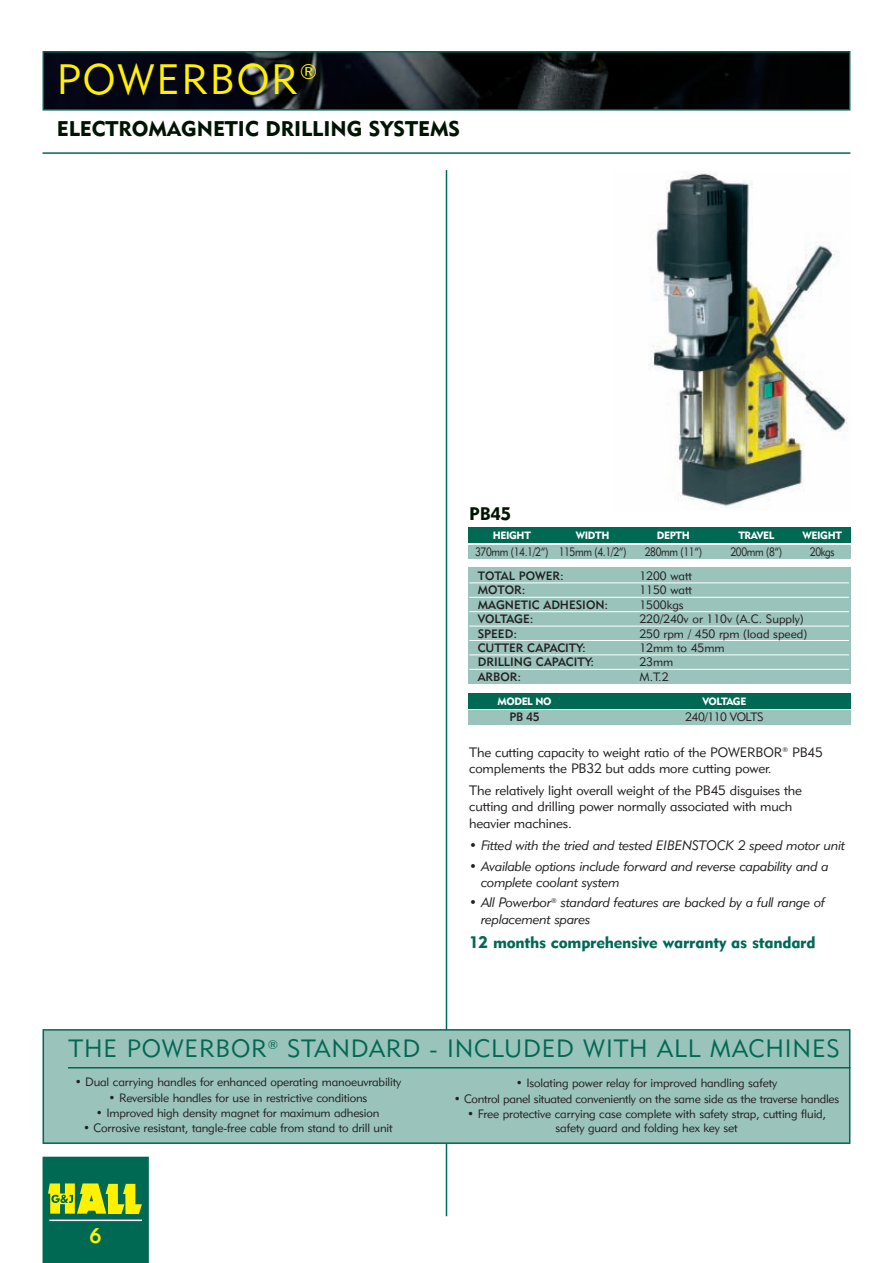
<style>
.page{position:relative;width:893px;height:1263px;background:#fff}
.page>*{position:absolute;margin:0;border:0;box-sizing:border-box;transform-origin:0 0}
.t1{font:42px "Geometric 415 BT Lite A";letter-spacing:.045em;color:#fff101}
.t2{font:24.75px "Geometric 415 BT Lite A";letter-spacing:.035em;color:#006953}
.t3{font:21px "Geometric 415 BT Black A";color:#001504}
.t4{font:21px "Geometric 415 BT Medium A";color:#fff101}
.t5{font:18px "Geometric 415 BT Black A";color:#001504}
.t6{font:16.5px "Geometric 415 BT Black A";letter-spacing:-.01em;color:#006953}
.t7{font:13.5px/16.2px "Geometric 415 BT Lite A";letter-spacing:-.01em;color:#231f20}
.t8{font:13.5px/16.2px "Geometric 415 BT Lite Italic A";letter-spacing:-.01em;color:#231f20}
.t9{font:12px/14.2px "Geometric 415 BT Lite A";letter-spacing:-.01em;color:#231f20;text-align:center}
.t10{font:12px "Geometric 415 BT Medium A";color:#231f20}
.t11{font:12px "Geometric 415 BT Lite A";letter-spacing:-.035em;color:#231f20;scale:.85 1}
.t12{font:12px "Geometric 415 BT Lite A";letter-spacing:-.01em;color:#231f20;scale:.85 1}
.t13{font:12px "Geometric 415 BT Lite A";letter-spacing:-.035em;color:#231f20}
.t14{font:10.5px "Geometric 415 BT Black A";letter-spacing:-.035em;color:#fff}
</style>
<div class="page">
<hr style="left:446px;top:170px;width:1px;height:1046px;background:#006953">
<svg style="left:43px;top:1157px;width:106px;height:106px;background:#2c8044"></svg>
<hr style="left:49px;top:1219px;width:93px;height:2px;background:#fff">
<img style="left:46px;top:54px;width:801px;height:54px">
<div style="left:43px;top:51px;width:807px;height:60px;border:2px solid #006953"></div>
<hr style="left:43px;top:152px;width:807px;height:2px;background:#006953">
<img style="left:649px;top:173px;width:199px;height:335px">
<div style="left:468px;top:568px;width:382px;height:116px;background:#9ac3bb"></div>
<div style="left:468px;top:527px;width:382px;height:16px;background:#006953"></div>
<div style="left:468px;top:545px;width:382px;height:14px;background:#9ac3bb"></div>
<hr style="left:469px;top:582px;width:380px;height:1px;background:#fff">
<hr style="left:469px;top:597px;width:380px;height:1px;background:#fff">
<hr style="left:469px;top:611px;width:380px;height:1px;background:#fff">
<hr style="left:469px;top:626px;width:380px;height:1px;background:#fff">
<hr style="left:469px;top:640px;width:380px;height:1px;background:#fff">
<hr style="left:469px;top:654px;width:380px;height:1px;background:#fff">
<hr style="left:469px;top:669px;width:380px;height:1px;background:#fff">
<div style="left:468px;top:693px;width:382px;height:16px;background:#006953"></div>
<div style="left:468px;top:711px;width:382px;height:14px;background:#9ac3bb"></div>
<div style="left:43px;top:1030px;width:807px;height:113px;background:#9ac3bb"></div>
<div style="left:43px;top:1029px;width:807px;height:115px;border:2px solid #006953"></div>
<hr style="left:68px;top:1067px;width:782px;height:1px;background:#006953">
<h1 class="t1" style="left:57px;top:65px;width:262px">POWERBOR<sup>®</sup></h1>
<h3 class="t3" style="left:57px;top:121px;width:405px">ELECTROMAGNETIC DRILLING SYSTEMS</h3>
<h3 class="t5" style="left:469px;top:508px;width:43px">PB45</h3>
<p class="t14" style="left:493px;top:532px;width:40px">HEIGHT</p>
<p class="t14" style="left:576px;top:532px;width:35px">WIDTH</p>
<p class="t14" style="left:657px;top:532px;width:34px">DEPTH</p>
<p class="t14" style="left:738px;top:532px;width:37px">TRAVEL</p>
<p class="t14" style="left:802px;top:532px;width:41px">WEIGHT</p>
<p class="t11" style="left:475px;top:547px;width:180px">370mm (14.1/2”) 115mm (4.1/2”)</p>
<p class="t12" style="left:645px;top:547px;width:69px">280mm (11”)</p>
<p class="t12" style="left:730px;top:547px;width:62px">200mm (8”)</p>
<p class="t12" style="left:810px;top:547px;width:31px">20kgs</p>
<p class="t10" style="left:478px;top:571px;width:88px">TOTAL POWER:</p>
<p class="t9" style="left:639px;top:570px;width:54px">1200 watt</p>
<p class="t10" style="left:478px;top:586px;width:49px">MOTOR:</p>
<p class="t9" style="left:639px;top:584px;width:54px">1150 watt</p>
<p class="t10" style="left:478px;top:600px;width:132px">MAGNETIC ADHESION:</p>
<p class="t9" style="left:639px;top:599px;width:46px">1500kgs</p>
<p class="t10" style="left:478px;top:615px;width:57px">VOLTAGE:</p>
<p class="t9" style="left:639px;top:613px;width:166px">220/240v or 110v (A.C. Supply)</p>
<p class="t10" style="left:478px;top:629px;width:41px">SPEED:</p>
<p class="t9" style="left:639px;top:627px;width:169px">250 rpm / 450 rpm (load speed)</p>
<p class="t10" style="left:478px;top:643px;width:110px">CUTTER CAPACITY:</p>
<p class="t9" style="left:639px;top:642px;width:87px">12mm to 45mm</p>
<p class="t10" style="left:478px;top:658px;width:118px">DRILLING CAPACITY:</p>
<p class="t9" style="left:639px;top:656px;width:35px">23mm</p>
<p class="t10" style="left:478px;top:672px;width:45px">ARBOR:</p>
<p class="t9" style="left:639px;top:671px;width:31px">M.T.2</p>
<p class="t14" style="left:497px;top:697px;width:56px">MODEL NO</p>
<p class="t14" style="left:702px;top:697px;width:46px">VOLTAGE</p>
<p class="t10" style="left:509px;top:713px;width:32px">PB 45</p>
<p class="t13" style="left:685px;top:713px;width:80px">240/110 VOLTS</p>
<p class="t7" style="left:469px;top:745px;width:355px">The cutting capacity to weight ratio of the POWERBOR<sup>®</sup> PB45 complements the PB32 but adds more cutting power.</p>
<p class="t7" style="left:469px;top:784px;width:334px">The relatively light overall weight of the PB45 disguises the cutting and drilling power normally associated with much heavier machines.</p>
<p class="t8" style="left:469px;top:839px;width:377px">• Fitted with the tried and tested EIBENSTOCK 2 speed motor unit</p>
<p class="t8" style="left:481px;top:859px;width:349px;text-indent:-12px">• Available options include forward and reverse capability and a complete coolant system</p>
<p class="t8" style="left:481px;top:896px;width:346px;text-indent:-12px">• All Powerbor<sup>®</sup> standard features are backed by a full range of replacement spares</p>
<h3 class="t6" style="left:469px;top:937px;width:348px">12 months comprehensive warranty as standard</h3>
<h2 class="t2" style="left:69px;top:1040px;width:773px">THE POWERBOR<sup>®</sup> STANDARD - INCLUDED WITH ALL MACHINES</h2>
<p class="t9" style="left:75px;top:1075px;width:328px">• Dual carrying handles for enhanced operating manoeuvrability</p>
<p class="t9" style="left:109px;top:1091px;width:260px">• Reversible handles for use in restrictive conditions</p>
<p class="t9" style="left:96px;top:1107px;width:285px">• Improved high density magnet for maximum adhesion</p>
<p class="t9" style="left:83px;top:1122px;width:311px">• Corrosive resistant, tangle-free cable from stand to drill unit</p>
<p class="t9" style="left:516px;top:1077px;width:263px">• Isolating power relay for improved handling safety</p>
<p class="t9" style="left:454px;top:1093px;width:387px">• Control panel situated conveniently on the same side as the traverse handles</p>
<p class="t9" style="left:467px;top:1108px;width:360px">• Free protective carrying case complete with safety strap, cutting fluid, safety guard and folding hex key set</p>
<h3 class="t4" style="left:90px;top:1228px;width:14px">6</h3>
</div>
